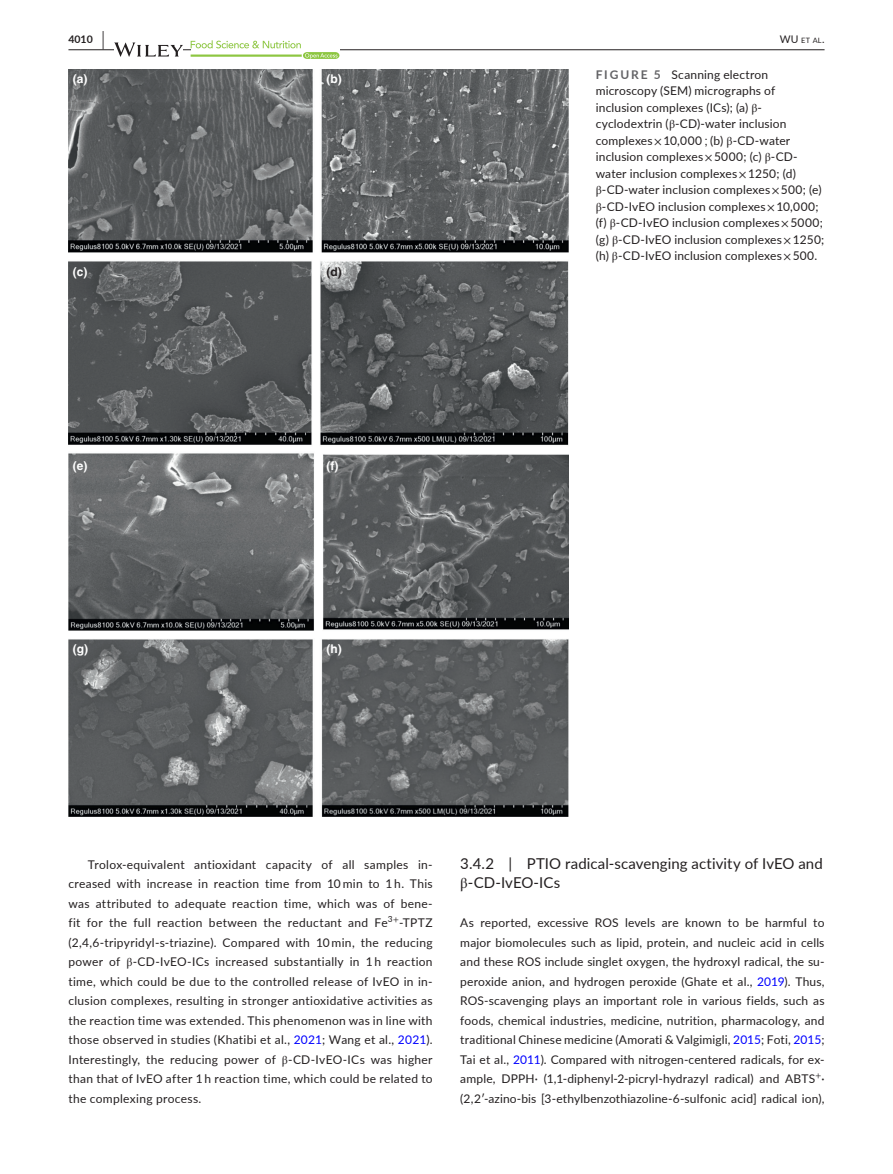
<style>
.page{position:relative;width:893px;height:1174px;background:#fff}
.page>*{position:absolute;margin:0;border:0;box-sizing:border-box;transform-origin:0 0}
.t1{font:15px/19.5px "Lato";letter-spacing:.005em;color:#231f20}
.t2{font:12px/19.5px "Lato";letter-spacing:.015em;color:#231f20;text-align:justify}
.t3{font:700 12px "Helvetica";color:#fff}
.t4{font:700 12px "Helvetica";color:#231f20}
.t5{font:700 10.5px "Lato";color:#231f20}
.t6{font:8.4px "Lato";color:#231f20}
.t7{font:8.4px "STIX";color:#231f20}
.t8{font:7.35px "Lato";color:#231f20}
.s1{font-size:19.5px}
.s2{font-size:10.5px}
.s3{font-weight:700;color:#636366}
.s4{font-family:"STIX"}
.s5{font-family:"Arial Unicode MS"}
.s6{color:#00f}
.s7{font-family:"Lato";font-size:12px}
</style>
<div class="page">
<hr style="left:68px;top:49px;width:756px;height:1px;background:#231f20">
<svg style="left:114px;top:42px;width:69px;height:15px"></svg>
<svg style="left:191px;top:40px;width:148px;height:19px"></svg>
<img style="left:68px;top:69px;width:500px;height:747px">
<p class="t5" style="left:68px;top:31px;width:37px">4010 <span class="s1">|</span></p>
<p class="t8" style="left:780px;top:35px;width:46px"><span class="s2">WU</span> et al<span class="s2">.</span></p>
<p class="t3" style="left:73px;top:71px;width:16px">(a)</p>
<p class="t3" style="left:327px;top:71px;width:17px">(b)</p>
<p class="t3" style="left:73px;top:264px;width:16px">(c)</p>
<p class="t4" style="left:327px;top:264px;width:17px">(d)</p>
<p class="t3" style="left:73px;top:458px;width:16px">(e)</p>
<p class="t3" style="left:327px;top:458px;width:13px">(f)</p>
<p class="t3" style="left:73px;top:641px;width:17px">(g)</p>
<p class="t3" style="left:327px;top:641px;width:17px">(h)</p>
<p class="t2" style="left:596px;top:66px;width:230px;line-height:16.5px;text-align:left"><span class="s3">FIGURE 5</span> Scanning electron microscopy (SEM) micrographs of inclusion complexes (ICs); (a) <span class="s4">β&shy;</span>cyclodextrin (<span class="s4">β</span>-CD)-water inclusion complexes <span class="s4">×</span> 10,000<span class="s5">；</span>(b) <span class="s4">β</span>-CD-water inclusion complexes <span class="s4">×</span> 5000; (c) <span class="s4">β</span>-CD&shy;water inclusion complexes <span class="s4">×</span> 1250; (d) <span class="s4">β</span>-CD-water inclusion complexes <span class="s4">×</span> 500; (e) <span class="s4">β</span>-CD-IvEO inclusion complexes <span class="s4">×</span> 10,000; (f) <span class="s4">β</span>-CD-IvEO inclusion complexes <span class="s4">×</span> 5000; (g) <span class="s4">β</span>-CD-IvEO inclusion complexes <span class="s4">×</span> 1250; (h) <span class="s4">β</span>-CD-IvEO inclusion complexes <span class="s4">×</span> 500.</p>
<p class="t2" style="left:68px;top:854px;width:366px;text-indent:20px">Trolox-equivalent antioxidant capacity of all samples in&shy;creased with increase in reaction time from 10 min to 1 h. This was attributed to adequate reaction time, which was of bene&shy;fit for the full reaction between the reductant and Fe</p>
<p class="t6" style="left:388px;top:913px;width:12px">3<span class="s4">+</span></p>
<p class="t2" style="left:68px;top:912px;width:366px;text-indent:331px">-TPTZ (2,4,6-tripyridyl-s-triazine). Compared with 10 min, the reducing power of <span class="s4">β</span>-CD-IvEO-ICs increased substantially in 1 h reaction time, which could be due to the controlled release of IvEO in in&shy;clusion complexes, resulting in stronger antioxidative activities as the reaction time was extended. This phenomenon was in line with those observed in studies (Khatibi et al., <span class="s6">2021</span>; Wang et al., <span class="s6">2021</span>).<br>Interestingly, the reducing power of <span class="s4">β</span>-CD-IvEO-ICs was higher than that of IvEO after 1 h reaction time, which could be related to the complexing process.</p>
<p class="t1" style="left:460px;top:853px;width:364px">3.4.2 | PTIO radical-scavenging activity of IvEO and <span class="s4">β</span>-CD-IvEO-ICs</p>
<p class="t2" style="left:460px;top:912px;width:366px">As reported, excessive ROS levels are known to be harmful to major biomolecules such as lipid, protein, and nucleic acid in cells and these ROS include singlet oxygen, the hydroxyl radical, the su&shy;peroxide anion, and hydrogen peroxide (Ghate et al., <span class="s6">2019</span>). Thus, ROS-scavenging plays an important role in various fields, such as foods, chemical industries, medicine, nutrition, pharmacology, and traditional Chinese medicine (Amorati &amp; Valgimigli, <span class="s6">2015</span>; Foti, <span class="s6">2015</span>; Tai et al., <span class="s6">2011</span>). Compared with nitrogen-centered radicals, for ex&shy;ample, DPPH· (1,1-diphenyl-2-picryl-hydrazyl radical) and ABTS</p>
<p class="t7" style="left:816px;top:1069px;width:10px">+<span class="s7">·</span></p>
<p class="t2" style="left:460px;top:1088px;width:366px">(2,2′-azino-bis [3-ethylbenzothiazoline-6-sulfonic acid] radical ion),</p>
</div>
